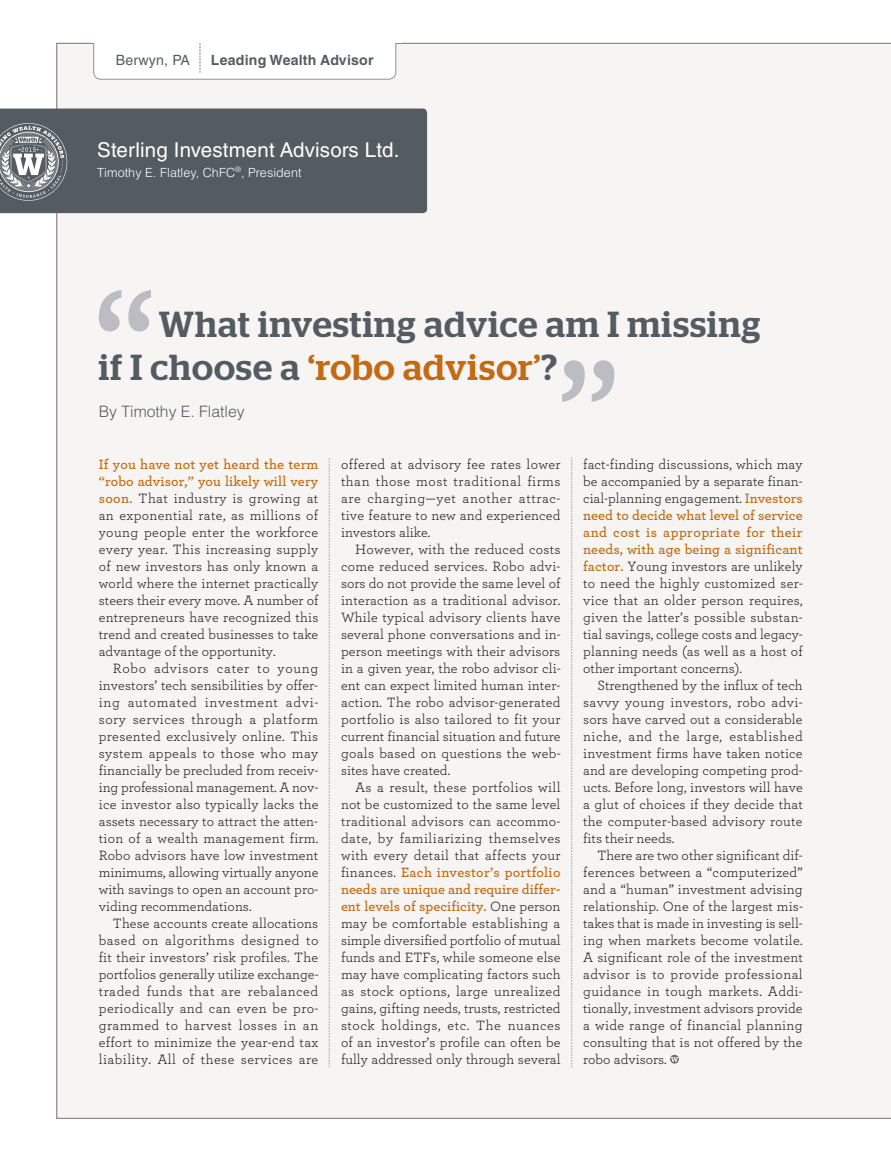
<style>
.page{position:relative;width:891px;height:1167px;background:#fff}
.page>*{position:absolute;margin:0;border:0;box-sizing:border-box;transform-origin:0 0}
.t1{font:500 36.15px/43px "Stag";letter-spacing:.03em;color:#545c62}
.t2{font:20.4px "Helvetica LT Std";letter-spacing:.01em;color:#fff}
.t3{font:300 15.75px "Helvetica LT Std";color:#545c62}
.t4{font:14.1px/17px "Archer";letter-spacing:.005em;color:#241f1f;text-align:justify}
.t5{font:700 14.1px "Helvetica LT Std";letter-spacing:.015em;color:#545c62}
.t6{font:14.1px "Helvetica LT Std";letter-spacing:.015em;color:#545c62}
.t7{font:300 12.6px "Helvetica LT Std";letter-spacing:.005em;color:#fff}
.s1{color:#c26b14}
.s2{font-weight:600;color:#c26b14}
</style>
<div class="page">
<div style="left:57px;top:43px;width:834px;height:1075px;background:#f6f5f3"></div>
<div style="left:0;top:108px;width:427px;height:105px;background:#545c62"></div>
<svg style="left:99px;top:290px;width:22px;height:41px"></svg>
<svg style="left:128px;top:290px;width:23px;height:41px"></svg>
<div style="left:94px;top:21px;width:302px;height:58px;background:#fff;border-radius:7px"></div>
<div style="left:94px;top:21px;width:302px;height:58px;border:1px solid #8f939c;border-radius:7px"></div>
<div style="left:91px;top:1px;width:311px;height:42px;background:#fff"></div>
<svg style="left:200px;top:43px;width:1px;height:30px"></svg>
<svg style="left:670px;top:1054px;width:9px;height:9px"></svg>
<svg style="left:329px;top:458px;width:1px;height:609px"></svg>
<svg style="left:571px;top:457px;width:1px;height:610px"></svg>
<svg style="left:0;top:118px;width:72px;height:87px;background:#7d8388"></svg>
<svg style="left:592px;top:360px;width:22px;height:42px"></svg>
<svg style="left:562px;top:360px;width:23px;height:42px"></svg>
<p class="t6" style="left:116px;top:52px;width:76px">Berwyn, PA</p>
<p class="t5" style="left:211px;top:51px;width:164px">Leading Wealth Advisor</p>
<h2 class="t2" style="left:97px;top:138px;width:304px">Sterling Investment Advisors Ltd.</h2>
<p class="t7" style="left:97px;top:164px;width:206px">Timothy E. Flatley, ChFC<sup>®</sup>, President</p>
<h1 class="t1" style="left:99px;top:302px;width:663px;text-indent:60px">What investing advice am I missing if I choose a <span class="s1">‘robo advisor’</span>?</h1>
<p class="t3" style="left:99px;top:401px;width:147px">By Timothy E. Flatley</p>
<p class="t4" style="left:99px;top:455px;width:221px"><span class="s2">If you have not yet heard the term “robo advisor,” you likely will very soon.</span> That industry is growing at an exponential rate, as millions of young people enter the workforce every year. This increasing supply of new investors has only known a world where the internet practically steers their every move. A number of entrepreneurs have recognized this trend and created businesses to take advantage of the opportunity.</p>
<p class="t4" style="left:99px;top:659px;width:221px;text-indent:14px">Robo advisors cater to young investors’ tech sensibilities by offer&shy;ing automated investment advi&shy;sory services through a platform presented exclusively online. This system appeals to those who may financially be precluded from receiv&shy;ing professional management. A nov&shy;ice investor also typically lacks the assets necessary to attract the atten&shy;tion of a wealth management firm.<br>Robo advisors have low investment minimums, allowing virtually anyone with savings to open an account pro&shy;viding recommendations.</p>
<p class="t4" style="left:99px;top:913px;width:221px;text-indent:14px">These accounts create allocations based on algorithms designed to fit their investors’ risk profiles. The portfolios generally utilize exchange&shy;traded funds that are rebalanced periodically and can even be pro&shy;grammed to harvest losses in an effort to minimize the year-end tax liability. All of these services are</p>
<p class="t4" style="left:341px;top:455px;width:221px">offered at advisory fee rates lower than those most traditional firms are charging—yet another attrac&shy;tive feature to new and experienced investors alike.</p>
<p class="t4" style="left:341px;top:540px;width:221px;text-indent:14px">However, with the reduced costs come reduced services. Robo advi&shy;sors do not provide the same level of interaction as a traditional advisor.<br>While typical advisory clients have several phone conversations and in&shy;person meetings with their advisors in a given year, the robo advisor cli&shy;ent can expect limited human inter&shy;action. The robo advisor-generated portfolio is also tailored to fit your current financial situation and future goals based on questions the web&shy;sites have created.</p>
<p class="t4" style="left:341px;top:778px;width:221px;text-indent:14px">As a result, these portfolios will not be customized to the same level traditional advisors can accommo&shy;date, by familiarizing themselves with every detail that affects your finances. <span class="s2">Each investor’s portfolio needs are unique and require differ&shy;ent levels of specificity.</span> One person may be comfortable establishing a simple diversified portfolio of mutual funds and ETFs, while someone else may have complicating factors such as stock options, large unrealized gains, gifting needs, trusts, restricted stock holdings, etc. The nuances of an investor’s profile can often be fully addressed only through several</p>
<p class="t4" style="left:583px;top:455px;width:221px">fact-finding discussions, which may be accompanied by a separate finan&shy;cial-planning engagement. <span class="s2">Investors need to decide what level of service and cost is appropriate for their needs, with age being a significant factor.</span> Young investors are unlikely to need the highly customized ser&shy;vice that an older person requires, given the latter’s possible substan&shy;tial savings, college costs and legacy&shy;planning needs (as well as a host of other important concerns).</p>
<p class="t4" style="left:583px;top:676px;width:221px;text-indent:14px">Strengthened by the influx of tech savvy young investors, robo advi&shy;sors have carved out a considerable niche, and the large, established investment firms have taken notice and are developing competing prod&shy;ucts. Before long, investors will have a glut of choices if they decide that the computer-based advisory route fits their needs.</p>
<p class="t4" style="left:583px;top:846px;width:221px;text-indent:14px">There are two other significant dif&shy;ferences between a “computerized” and a “human” investment advising relationship. One of the largest mis&shy;takes that is made in investing is sell&shy;ing when markets become volatile.<br>A significant role of the investment advisor is to provide professional guidance in tough markets. Addi&shy;tionally, investment advisors provide a wide range of financial planning consulting that is not offered by the robo advisors.</p>
</div>
